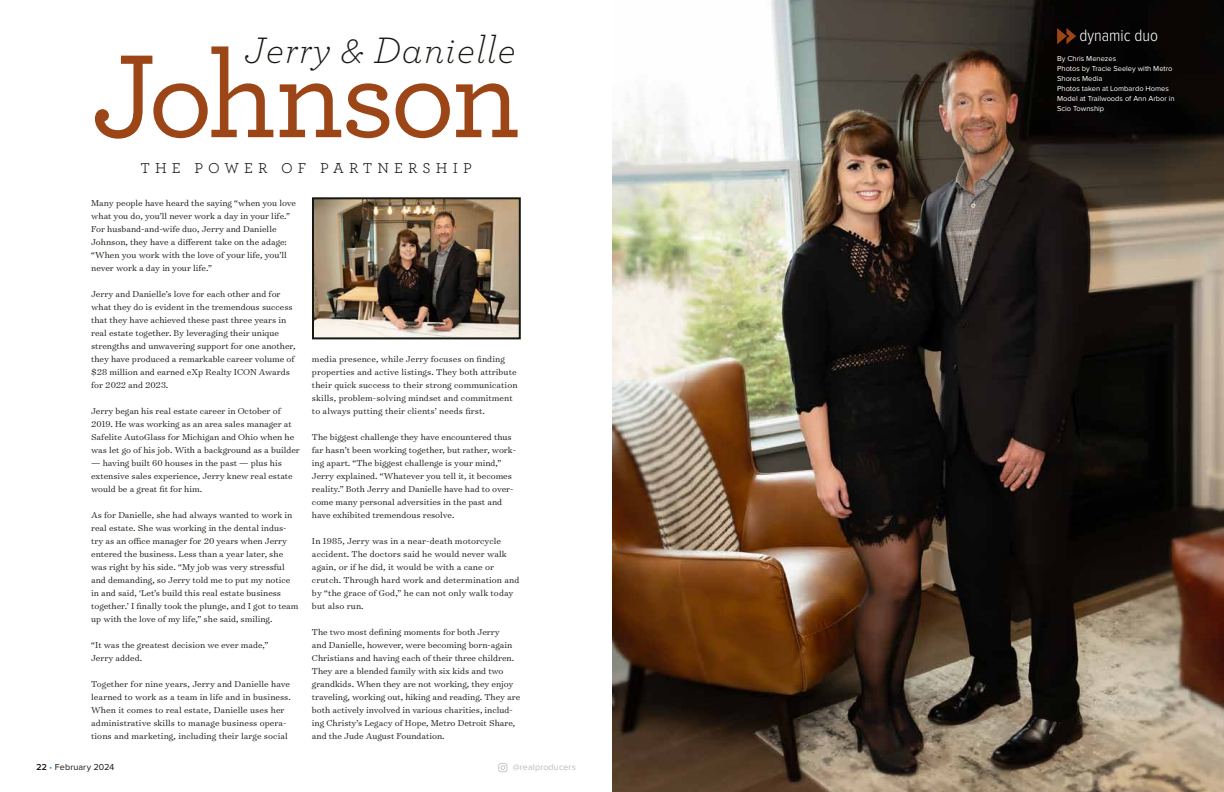
<style>
.page{position:relative;width:1224px;height:792px;background:#fff}
.page>*{position:absolute;margin:0;border:0;box-sizing:border-box;transform-origin:0 0}
.t1{font:500 123.9px "Archer Pro";letter-spacing:-.035em;color:#9c4618}
.t2{font:italic 300 38.6px "Archer Pro";letter-spacing:.03em;color:#171713}
.t3{font:300 17px "Proxima Nova Cond";color:#fff}
.t4{font:15px "Archer Pro";letter-spacing:.34em;color:#171713}
.t5{font:300 9.8px/13px "Surveyor Text";color:#171713}
.t6{font:9px "Proxima Nova";letter-spacing:.01em;color:#171713}
.t7{font:9px "Proxima Nova";letter-spacing:.01em;color:#bbbcbc}
.t8{font:7.5px/10px "Proxima Nova";color:#fff}
.s1{font-weight:600}
.s2{color:#31a5d9}
</style>
<div class="page">
<svg style="left:498px;top:763px;width:9px;height:9px"></svg>
<img style="left:612px;top:0;width:612px;height:792px">
<svg style="left:1057px;top:28px;width:19px;height:16px"></svg>
<img style="left:312px;top:197px;width:209px;height:143px">
<h2 class="t2" style="left:244px;top:24px;width:273px">Jerry &amp; Danielle</h2>
<h1 class="t1" style="left:91px;top:7px;width:431px">Johnson</h1>
<h3 class="t4" style="left:140px;top:157px;width:333px">THE POWER OF PARTNERSHIP</h3>
<p class="t5" style="left:91px;top:196px;width:206px">Many people have heard the saying “when you love what you do, you’ll never work a day in your life.” For husband-and-wife duo, Jerry and Danielle Johnson, they have a different take on the adage: “When you work with the love of your life, you’ll never work a day in your life.”</p>
<p class="t5" style="left:91px;top:287px;width:206px">Jerry and Danielle’s love for each other and for what they do is evident in the tremendous success that they have achieved these past three years in real estate together. By leveraging their unique strengths and unwavering support for one another, they have produced a remarkable career volume of $28 million and earned eXp Realty ICON Awards for 2022 and 2023.</p>
<p class="t5" style="left:91px;top:404px;width:210px">Jerry began his real estate career in October of 2019. He was working as an area sales manager at Safelite AutoGlass for Michigan and Ohio when he was let go of his job. With a background as a builder</p>
<p class="t5" style="left:91px;top:456px;width:203px">— having built 60 houses in the past — plus his extensive sales experience, Jerry knew real estate would be a great fit for him.</p>
<p class="t5" style="left:91px;top:508px;width:209px">As for Danielle, she had always wanted to work in real estate. She was working in the dental indus&shy;try as an office manager for 20 years when Jerry entered the business. Less than a year later, she was right by his side. “My job was very stressful and demanding, so Jerry told me to put my notice in and said, ‘Let’s build this real estate business together.’ I finally took the plunge, and I got to team up with the love of my life,” she said, smiling.</p>
<p class="t5" style="left:91px;top:638px;width:179px">“It was the greatest decision we ever made,”<br>Jerry added.</p>
<p class="t5" style="left:91px;top:677px;width:201px">Together for nine years, Jerry and Danielle have learned to work as a team in life and in business.<br>When it comes to real estate, Danielle uses her administrative skills to manage business opera&shy;tions and marketing, including their large social</p>
<p class="t5" style="left:312px;top:352px;width:207px">media presence, while Jerry focuses on finding properties and active listings. They both attribute their quick success to their strong communication skills, problem-solving mindset and commitment to always putting their clients’ needs first.</p>
<p class="t5" style="left:312px;top:430px;width:206px">The biggest challenge they have encountered thus far hasn’t been working together, but rather, work&shy;ing apart. “The biggest challenge is your mind,” Jerry explained. “Whatever you tell it, it becomes reality.” Both Jerry and Danielle have had to over&shy;come many personal adversities in the past and have exhibited tremendous resolve.</p>
<p class="t5" style="left:312px;top:534px;width:209px">In 1985, Jerry was in a near-death motorcycle accident. The doctors said he would never walk again, or if he did, it would be with a cane or crutch. Through hard work and determination and by “the grace of God,” he can not only walk today but also run.</p>
<p class="t5" style="left:312px;top:625px;width:210px">The two most defining moments for both Jerry<br>and Danielle, however, were becoming born-again Christians and having each of their three children.<br>They are a blended family with six kids and two grandkids. When they are not working, they enjoy traveling, working out, hiking and reading. They are both actively involved in various charities, includ&shy;ing Christy’s Legacy of Hope, Metro Detroit Share, and the Jude August Foundation.</p>
<p class="t6" style="left:36px;top:762px;width:80px"><span class="s1">22</span> <span class="s2">•</span> February 2024</p>
<p class="t7" style="left:513px;top:762px;width:65px">@realproducers</p>
<h3 class="t3" style="left:1079px;top:28px;width:80px">dynamic duo</h3>
<p class="t8" style="left:1057px;top:54px;width:119px">By Chris Menezes<br>Photos by Tracie Seeley with Metro<br>Shores Media<br>Photos taken at Lombardo Homes<br>Model at Trailwoods of Ann Arbor in<br>Scio Township</p>
</div>
